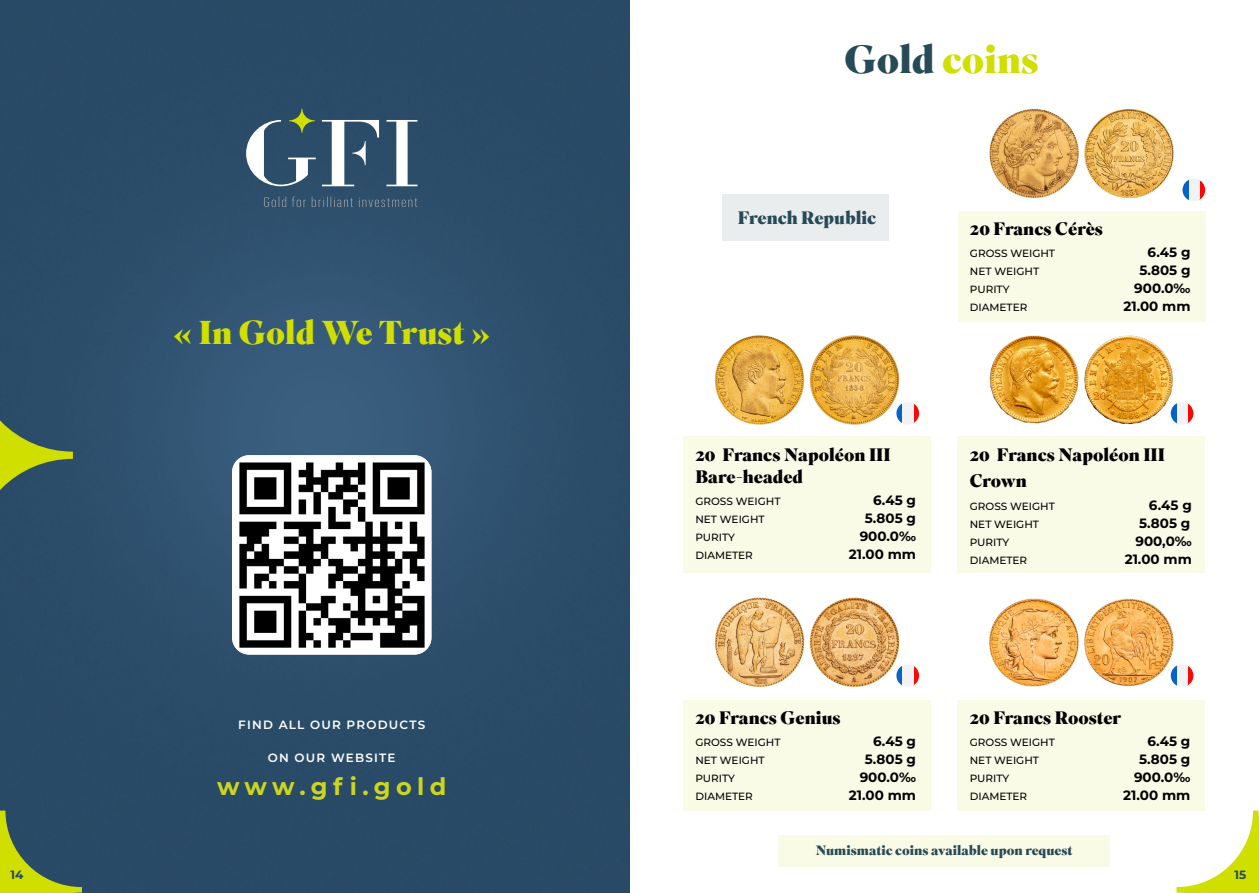
<style>
.page{position:relative;width:1259px;height:893px;background:#fff}
.page>*{position:absolute;margin:0;border:0;box-sizing:border-box;transform-origin:0 0}
.t1{font:900 39px "Superior Title";color:#d0df00}
.t2{font:900 33px "Superior Title";color:#d0df00}
.t3{font:700 24px "Montserrat";letter-spacing:.225em;color:#ccd61f}
.t4{font:900 18px/21.6px "Superior Title";color:#000}
.t5{font:900 18px "Superior Title";color:#274a57}
.t6{font:700 13.5px "Montserrat";color:#000}
.t7{font:900 13.5px "Superior Title";color:#274a57}
.t8{font:600 12px "Montserrat";letter-spacing:.1em;color:#fff}
.t9{font:700 12px "Montserrat";color:#274a57}
.t10{font:500 10.5px "Montserrat";color:#000}
.s1{color:#274a57}
</style>
<div class="page">
<img style="left:0;top:0;width:629px;height:893px">
<img style="left:715px;top:335px;width:89px;height:90px;border-radius:45px">
<img style="left:715px;top:598px;width:89px;height:89px;border-radius:45px">
<img style="left:989px;top:335px;width:89px;height:90px;border-radius:45px">
<img style="left:989px;top:598px;width:89px;height:89px;border-radius:45px">
<img style="left:810px;top:335px;width:89px;height:90px;border-radius:45px">
<img style="left:810px;top:598px;width:89px;height:89px;border-radius:45px">
<img style="left:1084px;top:335px;width:89px;height:90px;border-radius:45px">
<img style="left:1084px;top:598px;width:89px;height:89px;border-radius:45px">
<svg style="left:0;top:351px;width:73px;height:209px;background:#3f5f5b"></svg>
<svg style="left:246px;top:109px;width:171px;height:77px"></svg>
<svg style="left:264px;top:197px;width:153px;height:10px;background:#415d75"></svg>
<div style="left:683px;top:436px;width:247px;height:137px;background:#fafbe6"></div>
<div style="left:683px;top:700px;width:247px;height:110px;background:#fafbe6"></div>
<div style="left:778px;top:836px;width:332px;height:31px;background:#fafbe6"></div>
<div style="left:958px;top:436px;width:247px;height:137px;background:#fafbe6"></div>
<div style="left:958px;top:700px;width:247px;height:110px;background:#fafbe6"></div>
<div style="left:722px;top:195px;width:167px;height:46px;background:#e9edee"></div>
<img style="left:989px;top:109px;width:89px;height:89px;border-radius:45px">
<img style="left:1084px;top:109px;width:89px;height:89px;border-radius:45px">
<div style="left:958px;top:211px;width:247px;height:111px;background:#fafbe6"></div>
<svg style="left:913px;top:403px;width:6px;height:21px"></svg>
<div style="left:902px;top:402px;width:11px;height:23px;background:#f2f2f5"></div>
<svg style="left:896px;top:403px;width:6px;height:20px"></svg>
<svg style="left:913px;top:665px;width:6px;height:21px"></svg>
<div style="left:902px;top:664px;width:11px;height:23px;background:#f2f2f5"></div>
<svg style="left:896px;top:666px;width:6px;height:20px"></svg>
<svg style="left:1187px;top:403px;width:6px;height:21px"></svg>
<div style="left:1176px;top:402px;width:11px;height:23px;background:#f2f2f5"></div>
<svg style="left:1170px;top:404px;width:6px;height:19px"></svg>
<svg style="left:1187px;top:665px;width:6px;height:21px"></svg>
<div style="left:1176px;top:664px;width:11px;height:23px;background:#f2f2f5"></div>
<svg style="left:1170px;top:666px;width:6px;height:19px"></svg>
<img style="left:232px;top:455px;width:199px;height:199px">
<svg style="left:1176px;top:810px;width:83px;height:83px"></svg>
<svg style="left:0;top:810px;width:82px;height:83px;background:#5d7945"></svg>
<svg style="left:1199px;top:180px;width:6px;height:20px"></svg>
<div style="left:1188px;top:179px;width:11px;height:22px;background:#f2f2f5"></div>
<svg style="left:1182px;top:180px;width:6px;height:20px"></svg>
<h1 class="t1" style="left:844px;top:35px;width:196px"><span class="s1">Gold</span> coins</h1>
<h2 class="t2" style="left:173px;top:312px;width:319px">« In Gold We Trust »</h2>
<p class="t8" style="left:238px;top:717px;width:188px">FIND ALL OUR PRODUCTS</p>
<p class="t8" style="left:268px;top:750px;width:129px">ON OUR WEBSITE</p>
<h3 class="t3" style="left:217px;top:770px;width:231px">www.gfi.gold</h3>
<h3 class="t5" style="left:737px;top:206px;width:140px">French Republic</h3>
<h3 class="t4" style="left:970px;top:219px;width:135px">20 Francs Cérès</h3>
<p class="t10" style="left:970px;top:246px;width:87px">GROSS WEIGHT</p>
<p class="t6" style="left:1147px;top:243px;width:44px">6.45 g</p>
<p class="t10" style="left:970px;top:264px;width:71px">NET WEIGHT</p>
<p class="t6" style="left:1139px;top:261px;width:53px">5.805 g</p>
<p class="t10" style="left:970px;top:282px;width:41px">PURITY</p>
<p class="t6" style="left:1134px;top:279px;width:58px">900.0‰</p>
<p class="t10" style="left:970px;top:300px;width:59px">DIAMETER</p>
<p class="t6" style="left:1123px;top:297px;width:69px">21.00 mm</p>
<h3 class="t4" style="left:695px;top:445px;width:197px">20 Francs Napoléon III<br>Bare-headed</h3>
<p class="t10" style="left:695px;top:494px;width:87px">GROSS WEIGHT</p>
<p class="t6" style="left:873px;top:491px;width:44px">6.45 g</p>
<p class="t10" style="left:695px;top:512px;width:71px">NET WEIGHT</p>
<p class="t6" style="left:865px;top:509px;width:53px">5.805 g</p>
<p class="t10" style="left:695px;top:530px;width:41px">PURITY</p>
<p class="t6" style="left:859px;top:527px;width:58px">900.0‰</p>
<p class="t10" style="left:695px;top:548px;width:59px">DIAMETER</p>
<p class="t6" style="left:849px;top:545px;width:69px">21.00 mm</p>
<h3 class="t4" style="left:969px;top:443px;width:197px;line-height:25.8px">20 Francs Napoléon III<br>Crown</h3>
<p class="t10" style="left:969px;top:498px;width:87px">GROSS WEIGHT</p>
<p class="t6" style="left:1149px;top:495px;width:44px">6.45 g</p>
<p class="t10" style="left:969px;top:516px;width:71px">NET WEIGHT</p>
<p class="t6" style="left:1139px;top:513px;width:53px">5.805 g</p>
<p class="t10" style="left:969px;top:534px;width:41px">PURITY</p>
<p class="t6" style="left:1135px;top:531px;width:58px">900,0‰</p>
<p class="t10" style="left:969px;top:552px;width:59px">DIAMETER</p>
<p class="t6" style="left:1124px;top:549px;width:69px">21.00 mm</p>
<h3 class="t4" style="left:695px;top:708px;width:147px">20 Francs Genius</h3>
<p class="t10" style="left:695px;top:735px;width:87px">GROSS WEIGHT</p>
<p class="t6" style="left:873px;top:731px;width:44px">6.45 g</p>
<p class="t10" style="left:695px;top:753px;width:71px">NET WEIGHT</p>
<p class="t6" style="left:865px;top:749px;width:53px">5.805 g</p>
<p class="t10" style="left:695px;top:771px;width:41px">PURITY</p>
<p class="t6" style="left:859px;top:767px;width:58px">900.0‰</p>
<p class="t10" style="left:695px;top:789px;width:59px">DIAMETER</p>
<p class="t6" style="left:849px;top:785px;width:69px">21.00 mm</p>
<h3 class="t4" style="left:969px;top:708px;width:153px">20 Francs Rooster</h3>
<p class="t10" style="left:969px;top:735px;width:87px">GROSS WEIGHT</p>
<p class="t6" style="left:1147px;top:731px;width:44px">6.45 g</p>
<p class="t10" style="left:969px;top:753px;width:71px">NET WEIGHT</p>
<p class="t6" style="left:1139px;top:749px;width:53px">5.805 g</p>
<p class="t10" style="left:969px;top:771px;width:41px">PURITY</p>
<p class="t6" style="left:1134px;top:767px;width:58px">900.0‰</p>
<p class="t10" style="left:969px;top:789px;width:59px">DIAMETER</p>
<p class="t6" style="left:1123px;top:785px;width:69px">21.00 mm</p>
<p class="t7" style="left:816px;top:842px;width:258px">Numismatic coins available upon request</p>
<p class="t9" style="left:10px;top:866px;width:14px">14</p>
<p class="t9" style="left:1234px;top:866px;width:13px">15</p>
</div>
